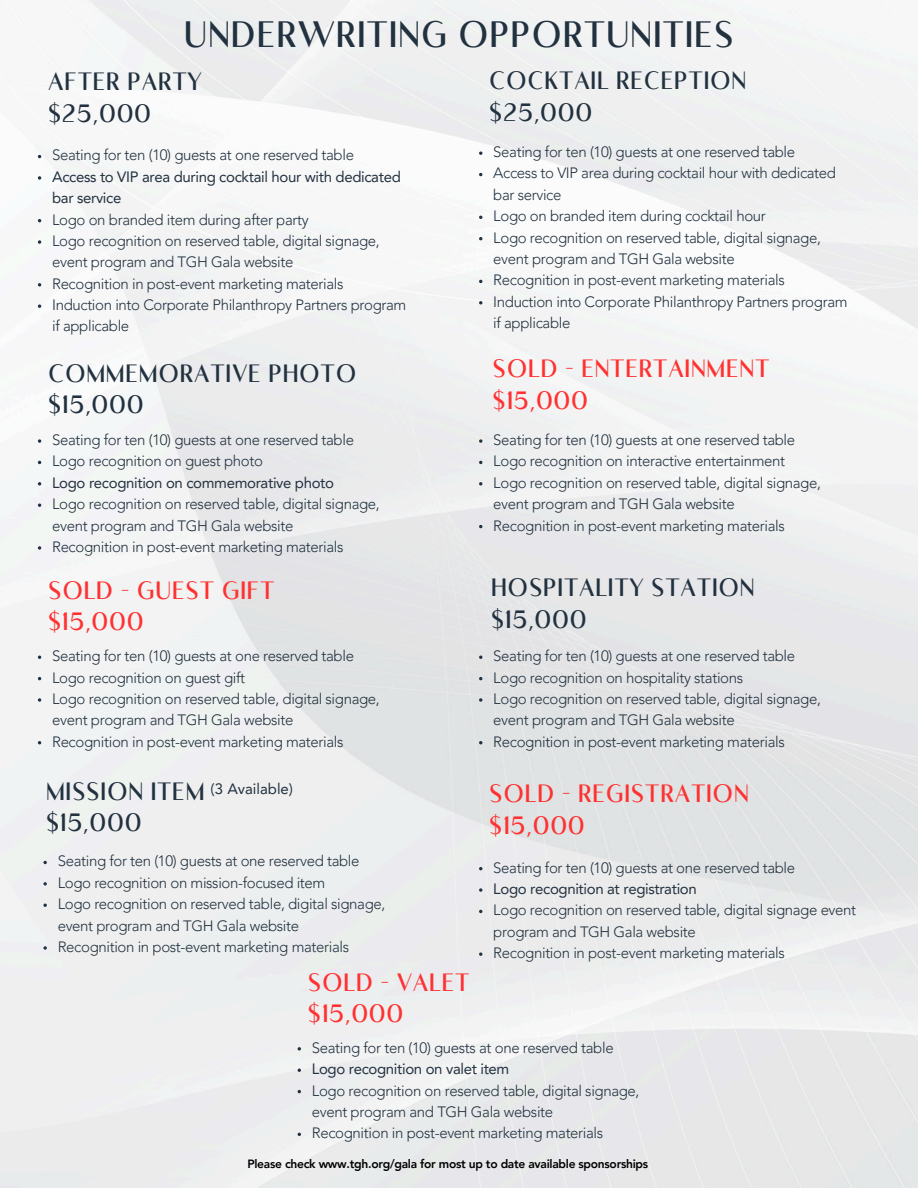
<style>
.page{position:relative;width:918px;height:1188px;background:#fff}
.page>*{position:absolute;margin:0;border:0;box-sizing:border-box;transform-origin:0 0}
.t1{font:33px "Romelio Sans";color:#22313f}
.t2{font:22.5px/31.5px "Romelio Sans";color:#22313f}
.t3{font:22.5px/31.5px "Romelio Sans";color:#ff3131}
.t4{font:300 15px/21.3px "Avenir LT Pro";letter-spacing:-.025em;color:#22313f}
.t5{font:15px/21.3px "Avenir LT Pro";letter-spacing:-.025em;color:#22313f}
.t6{font:15px "Avenir LT Pro";color:#22313f}
.t7{font:800 12px "Avenir LT Pro";letter-spacing:-.025em;color:#000}
</style>
<div class="page">
<svg style="left:479px;top:151px;width:3px;height:4px"></svg>
<svg style="left:38px;top:176px;width:3px;height:4px"></svg>
<svg style="left:38px;top:240px;width:3px;height:4px"></svg>
<svg style="left:38px;top:304px;width:3px;height:4px"></svg>
<svg style="left:38px;top:439px;width:3px;height:4px"></svg>
<svg style="left:38px;top:482px;width:3px;height:4px"></svg>
<svg style="left:38px;top:546px;width:3px;height:4px"></svg>
<svg style="left:479px;top:439px;width:3px;height:4px"></svg>
<svg style="left:479px;top:482px;width:3px;height:4px"></svg>
<svg style="left:38px;top:698px;width:3px;height:4px"></svg>
<svg style="left:479px;top:698px;width:3px;height:4px"></svg>
<svg style="left:43px;top:861px;width:4px;height:3px"></svg>
<svg style="left:43px;top:882px;width:4px;height:4px"></svg>
<svg style="left:43px;top:904px;width:4px;height:3px"></svg>
<svg style="left:43px;top:946px;width:4px;height:4px"></svg>
<svg style="left:298px;top:1047px;width:3px;height:4px"></svg>
<svg style="left:479px;top:888px;width:3px;height:4px"></svg>
<svg style="left:479px;top:952px;width:3px;height:4px"></svg>
<p class="t1" style="left:184px;top:22px;width:552px">UNDERWRITING OPPORTUNITIES</p>
<p class="t2" style="left:48px;top:69px;width:156px">AFTER PARTY $25,000</p>
<p class="t4" style="left:52px;top:146px;width:303px">Seating for ten (10) guests at one reserved table</p>
<p class="t5" style="left:52px;top:167px;width:350px">Access to VIP area during cocktail hour with dedicated bar service</p>
<p class="t4" style="left:52px;top:210px;width:258px">Logo on branded item during after party</p>
<p class="t4" style="left:52px;top:232px;width:329px">Logo recognition on reserved table, digital signage, event program and TGH Gala website</p>
<p class="t4" style="left:52px;top:274px;width:293px">Recognition in post-event marketing materials</p>
<p class="t4" style="left:52px;top:296px;width:356px">Induction into Corporate Philanthropy Partners program if applicable</p>
<p class="t2" style="left:48px;top:360px;width:311px">COMMEMORATIVE PHOTO $15,000</p>
<h2 class="t4" style="left:52px;top:431px;width:303px">Seating for ten (10) guests at one reserved table</h2>
<h2 class="t4" style="left:52px;top:452px;width:212px">Logo recognition on guest photo</h2>
<p class="t5" style="left:52px;top:473px;width:284px">Logo recognition on commemorative photo</p>
<p class="t4" style="left:52px;top:495px;width:329px">Logo recognition on reserved table, digital signage, event program and TGH Gala website</p>
<p class="t4" style="left:52px;top:537px;width:293px">Recognition in post-event marketing materials</p>
<p class="t3" style="left:48px;top:578px;width:229px">SOLD - GUEST GIFT $15,000</p>
<h2 class="t4" style="left:52px;top:647px;width:303px">Seating for ten (10) guests at one reserved table</h2>
<h2 class="t4" style="left:52px;top:668px;width:195px">Logo recognition on guest gift</h2>
<p class="t4" style="left:52px;top:689px;width:329px">Logo recognition on reserved table, digital signage, event program and TGH Gala website</p>
<p class="t4" style="left:52px;top:732px;width:293px">Recognition in post-event marketing materials</p>
<p class="t2" style="left:46px;top:779px;width:161px">MISSION ITEM $15,000</p>
<h2 class="t4" style="left:58px;top:852px;width:303px">Seating for ten (10) guests at one reserved table</h2>
<h3 class="t4" style="left:58px;top:873px;width:269px">Logo recognition on mission-focused item</h3>
<h2 class="t4" style="left:58px;top:895px;width:329px">Logo recognition on reserved table, digital signage, event program and TGH Gala website</h2>
<p class="t4" style="left:58px;top:937px;width:293px">Recognition in post-event marketing materials</p>
<p class="t6" style="left:211px;top:783px;width:84px">(3 Available)</p>
<p class="t2" style="left:489px;top:68px;width:259px">COCKTAIL RECEPTION $25,000</p>
<h1 class="t4" style="left:493px;top:143px;width:303px">Seating for ten (10) guests at one reserved table</h1>
<h2 class="t4" style="left:493px;top:164px;width:344px">Access to VIP area during cocktail hour with dedicated bar service</h2>
<h2 class="t4" style="left:493px;top:207px;width:274px">Logo on branded item during cocktail hour</h2>
<p class="t4" style="left:493px;top:228px;width:329px">Logo recognition on reserved table, digital signage, event program and TGH Gala website</p>
<p class="t4" style="left:493px;top:271px;width:293px">Recognition in post-event marketing materials</p>
<p class="t4" style="left:493px;top:292px;width:356px">Induction into Corporate Philanthropy Partners program if applicable</p>
<p class="t3" style="left:492px;top:356px;width:279px">SOLD - ENTERTAINMENT $15,000</p>
<p class="t4" style="left:493px;top:431px;width:303px">Seating for ten (10) guests at one reserved table</p>
<p class="t4" style="left:493px;top:452px;width:293px">Logo recognition on interactive entertainment</p>
<p class="t4" style="left:493px;top:473px;width:329px">Logo recognition on reserved table, digital signage, event program and TGH Gala website</p>
<p class="t4" style="left:493px;top:516px;width:293px">Recognition in post-event marketing materials</p>
<p class="t2" style="left:491px;top:575px;width:266px">HOSPITALITY STATION $15,000</p>
<p class="t4" style="left:493px;top:647px;width:303px">Seating for ten (10) guests at one reserved table</p>
<p class="t4" style="left:493px;top:668px;width:251px">Logo recognition on hospitality stations</p>
<p class="t4" style="left:493px;top:689px;width:329px">Logo recognition on reserved table, digital signage, event program and TGH Gala website</p>
<p class="t4" style="left:493px;top:732px;width:293px">Recognition in post-event marketing materials</p>
<p class="t3" style="left:489px;top:781px;width:262px">SOLD - REGISTRATION $15,000</p>
<h2 class="t4" style="left:493px;top:858px;width:303px">Seating for ten (10) guests at one reserved table</h2>
<p class="t5" style="left:493px;top:880px;width:205px">Logo recognition at registration</p>
<p class="t4" style="left:493px;top:901px;width:364px">Logo recognition on reserved table, digital signage event program and TGH Gala website</p>
<p class="t4" style="left:493px;top:944px;width:293px">Recognition in post-event marketing materials</p>
<p class="t3" style="left:308px;top:969px;width:164px">SOLD - VALET $15,000</p>
<p class="t4" style="left:312px;top:1038px;width:303px">Seating for ten (10) guests at one reserved table</p>
<p class="t5" style="left:312px;top:1060px;width:199px">Logo recognition on valet item</p>
<p class="t4" style="left:312px;top:1081px;width:329px">Logo recognition on reserved table, digital signage, event program and TGH Gala website</p>
<p class="t4" style="left:312px;top:1124px;width:293px">Recognition in post-event marketing materials</p>
<p class="t7" style="left:247px;top:1159px;width:402px">Please check www.tgh.org/gala for most up to date available sponsorships</p>
</div>
